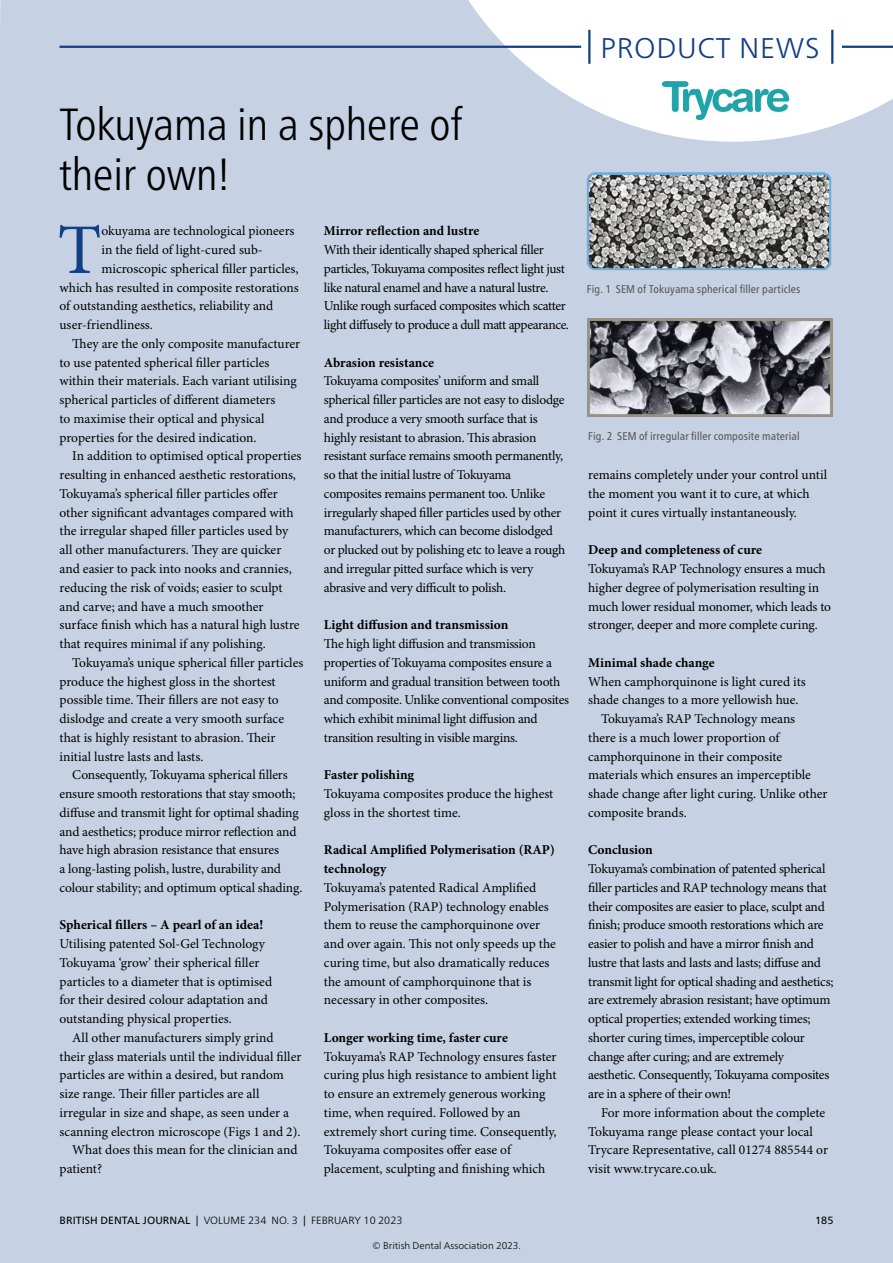
<style>
.page{position:relative;width:893px;height:1263px;background:#c6d2e4}
.page>*{position:absolute;margin:0;border:0;box-sizing:border-box;transform-origin:0 0}
.Para_9pt_ragged_drop{font:71.25px "Minion Pro";color:#123f84}
.Title_4_Cnd_Lt_30pt{font:300 condensed 45px/49.5px "Frutiger Neue LT Pro";color:#000}
.t1{font:300 28.5px "Frutiger Neue LT Pro";letter-spacing:.025em;color:#123f84}
.Para_9pt_ragged_1st{font:13.5px/18.8px "Minion Pro";letter-spacing:-.02em;color:#000}
.Para_9pt_ragged{font:13.5px/18.8px "Minion Pro";letter-spacing:-.005em;color:#000}
.Para_9pt_ragged_1st-2{font:700 13.5px/18.8px "Minion Pro";color:#000}
.Para_9pt_ragged_drop-2{font:13.5px "Minion Pro";color:#000}
.Para_9pt_ragged_1st-3{font:13.5px/18.8px "Minion Pro";color:#000}
.Image_Caption_grey{font:11.25px "Frutiger Neue LT Pro Cn Rg 2";letter-spacing:.015em;color:#565655}
.t2{font:300 10.5px "Frutiger Neue LT Pro";letter-spacing:.005em;color:#000}
.t3{font:10.5px "Frutiger Neue LT Pro";color:#000}
.t4{font:300 9.75px "Frutiger Neue LT Pro";color:#000}
.s1{font-weight:400}
</style>
<div class="page">
<svg style="left:415px;top:0;width:478px;height:142px;fill:#fff"></svg>
<img style="left:662px;top:81px;width:126px;height:38px">
<img style="left:587px;top:172px;width:244px;height:98px">
<img style="left:587px;top:318px;width:246px;height:98px">
<hr style="left:60px;top:46px;width:521px;height:2px;background:#123f84">
<hr style="left:842px;top:46px;width:51px;height:2px;background:#123f84">
<hr style="left:588px;top:30px;width:2px;height:34px;background:#123f84">
<hr style="left:831px;top:30px;width:2px;height:34px;background:#123f84">
<h3 class="t1" style="left:601px;top:31px;width:221px">PRODUCT NEWS</h3>
<p class="Title_4_Cnd_Lt_30pt" style="left:60px;top:99px;width:404px">Tokuyama in a sphere of their own!</p>
<p class="Para_9pt_ragged_drop" style="left:58px;top:208px;width:45px">T</p>
<p class="Para_9pt_ragged_drop-2" style="left:101px;top:223px;width:195px">okuyama are technological pioneers</p>
<p class="Para_9pt_ragged_1st-2" style="left:324px;top:222px;width:157px">Mirror reflection and lustre</p>
<p class="Para_9pt_ragged_1st" style="left:324px;top:241px;width:247px">With their identically shaped spherical filler particles, Tokuyama composites reflect light just like natural enamel and have a natural lustre.<br>Unlike rough surfaced composites which scatter light diffusely to produce a dull matt appearance.</p>
<p class="Para_9pt_ragged_1st-2" style="left:324px;top:354px;width:112px">Abrasion resistance</p>
<p class="Para_9pt_ragged_1st" style="left:324px;top:372px;width:243px">Tokuyama composites’ uniform and small spherical filler particles are not easy to dislodge and produce a very smooth surface that is highly resistant to abrasion. This abrasion resistant surface remains smooth permanently, so that the initial lustre of Tokuyama composites remains permanent too. Unlike irregularly shaped filler particles used by other manufacturers, which can become dislodged or plucked out by polishing etc to leave a rough and irregular pitted surface which is very abrasive and very difficult to polish.</p>
<p class="Para_9pt_ragged_1st-2" style="left:324px;top:616px;width:186px">Light diffusion and transmission</p>
<p class="Para_9pt_ragged_1st" style="left:324px;top:635px;width:247px">The high light diffusion and transmission properties of Tokuyama composites ensure a uniform and gradual transition between tooth and composite. Unlike conventional composites which exhibit minimal light diffusion and transition resulting in visible margins.</p>
<p class="Para_9pt_ragged_1st-2" style="left:324px;top:766px;width:92px">Faster polishing</p>
<p class="Para_9pt_ragged_1st" style="left:324px;top:785px;width:231px">Tokuyama composites produce the highest gloss in the shortest time.</p>
<p class="Para_9pt_ragged_1st-2" style="left:324px;top:841px;width:232px">Radical Amplified Polymerisation (RAP) technology</p>
<p class="Para_9pt_ragged_1st" style="left:324px;top:879px;width:234px">Tokuyama’s patented Radical Amplified Polymerisation (RAP) technology enables them to reuse the camphorquinone over and over again. This not only speeds up the curing time, but also dramatically reduces the amount of camphorquinone that is necessary in other composites.</p>
<p class="Para_9pt_ragged_1st-2" style="left:324px;top:1029px;width:186px">Longer working time, faster cure</p>
<p class="Para_9pt_ragged_1st" style="left:324px;top:1047px;width:234px">Tokuyama’s RAP Technology ensures faster curing plus high resistance to ambient light to ensure an extremely generous working time, when required. Followed by an extremely short curing time. Consequently, Tokuyama composites offer ease of placement, sculpting and finishing which</p>
<p class="Para_9pt_ragged_drop-2" style="left:101px;top:242px;width:163px">in the field of light-cured sub-</p>
<p class="Para_9pt_ragged_drop-2" style="left:101px;top:261px;width:199px">microscopic spherical filler particles,</p>
<p class="Para_9pt_ragged_drop-2" style="left:60px;top:279px;width:241px">which has resulted in composite restorations</p>
<p class="Para_9pt_ragged_drop-2" style="left:60px;top:298px;width:215px">of outstanding aesthetics, reliability and</p>
<p class="Para_9pt_ragged_drop-2" style="left:60px;top:317px;width:95px">user-friendliness.</p>
<p class="Para_9pt_ragged" style="left:60px;top:335px;width:242px;text-indent:13px">They are the only composite manufacturer to use patented spherical filler particles within their materials. Each variant utilising spherical particles of different diameters<br>to maximise their optical and physical properties for the desired indication.</p>
<p class="Para_9pt_ragged" style="left:60px;top:447px;width:243px;text-indent:13px">In addition to optimised optical properties resulting in enhanced aesthetic restorations, Tokuyama’s spherical filler particles offer other significant advantages compared with the irregular shaped filler particles used by all other manufacturers. They are quicker and easier to pack into nooks and crannies, reducing the risk of voids; easier to sculpt and carve; and have a much smoother surface finish which has a natural high lustre that requires minimal if any polishing.</p>
<p class="Para_9pt_ragged" style="left:60px;top:654px;width:245px;text-indent:13px">Tokuyama’s unique spherical filler particles produce the highest gloss in the shortest possible time. Their fillers are not easy to dislodge and create a very smooth surface that is highly resistant to abrasion. Their initial lustre lasts and lasts.</p>
<p class="Para_9pt_ragged" style="left:60px;top:766px;width:244px;text-indent:13px">Consequently, Tokuyama spherical fillers ensure smooth restorations that stay smooth; diffuse and transmit light for optimal shading and aesthetics; produce mirror reflection and have high abrasion resistance that ensures<br>a long-lasting polish, lustre, durability and colour stability; and optimum optical shading.</p>
<p class="Para_9pt_ragged_1st-2" style="left:60px;top:916px;width:205px">Spherical fillers – A pearl of an idea!</p>
<p class="Para_9pt_ragged_1st-3" style="left:60px;top:935px;width:214px">Utilising patented Sol-Gel Technology Tokuyama ‘grow’ their spherical filler particles to a diameter that is optimised for their desired colour adaptation and outstanding physical properties.</p>
<p class="Para_9pt_ragged" style="left:60px;top:1029px;width:243px;text-indent:13px">All other manufacturers simply grind their glass materials until the individual filler particles are within a desired, but random size range. Their filler particles are all irregular in size and shape, as seen under a scanning electron microscope (Figs 1 and 2).</p>
<p class="Para_9pt_ragged" style="left:60px;top:1141px;width:239px;text-indent:13px">What does this mean for the clinician and patient?</p>
<p class="Image_Caption_grey" style="left:587px;top:283px;width:215px">Fig. 1 SEM of Tokuyama spherical filler particles</p>
<p class="Image_Caption_grey" style="left:588px;top:430px;width:213px">Fig. 2 SEM of irregular filler composite material</p>
<p class="Para_9pt_ragged_1st" style="left:588px;top:466px;width:240px">remains completely under your control until the moment you want it to cure, at which point it cures virtually instantaneously.</p>
<p class="Para_9pt_ragged_1st-2" style="left:588px;top:541px;width:175px">Deep and completeness of cure</p>
<p class="Para_9pt_ragged_1st" style="left:588px;top:560px;width:244px">Tokuyama’s RAP Technology ensures a much higher degree of polymerisation resulting in much lower residual monomer, which leads to stronger, deeper and more complete curing.</p>
<p class="Para_9pt_ragged_1st-2" style="left:588px;top:654px;width:128px">Minimal shade change</p>
<p class="Para_9pt_ragged_1st" style="left:588px;top:672px;width:219px">When camphorquinone is light cured its shade changes to a more yellowish hue.</p>
<p class="Para_9pt_ragged" style="left:588px;top:710px;width:241px;text-indent:13px">Tokuyama’s RAP Technology means<br>there is a much lower proportion of camphorquinone in their composite materials which ensures an imperceptible shade change after light curing. Unlike other composite brands.</p>
<p class="Para_9pt_ragged_1st-2" style="left:588px;top:841px;width:66px">Conclusion</p>
<p class="Para_9pt_ragged_1st" style="left:588px;top:860px;width:247px">Tokuyama’s combination of patented spherical filler particles and RAP technology means that their composites are easier to place, sculpt and finish; produce smooth restorations which are easier to polish and have a mirror finish and lustre that lasts and lasts and lasts; diffuse and transmit light for optical shading and aesthetics; are extremely abrasion resistant; have optimum optical properties; extended working times; shorter curing times, imperceptible colour change after curing; and are extremely aesthetic. Consequently, Tokuyama composites are in a sphere of their own!</p>
<p class="Para_9pt_ragged" style="left:588px;top:1104px;width:241px;text-indent:13px">For more information about the complete Tokuyama range please contact your local Trycare Representative, call 01274 885544 or visit www.trycare.co.uk.</p>
<p class="t2" style="left:60px;top:1214px;width:344px"><span class="s1">BRITISH DENTAL JOURNAL |</span> VOLUME 234 NO. 3 <span class="s1">|</span> February 10 2023</p>
<p class="t3" style="left:815px;top:1214px;width:20px">185</p>
<p class="t4" style="left:372px;top:1240px;width:150px">© B ritish Dental Association 2023.</p>
</div>
